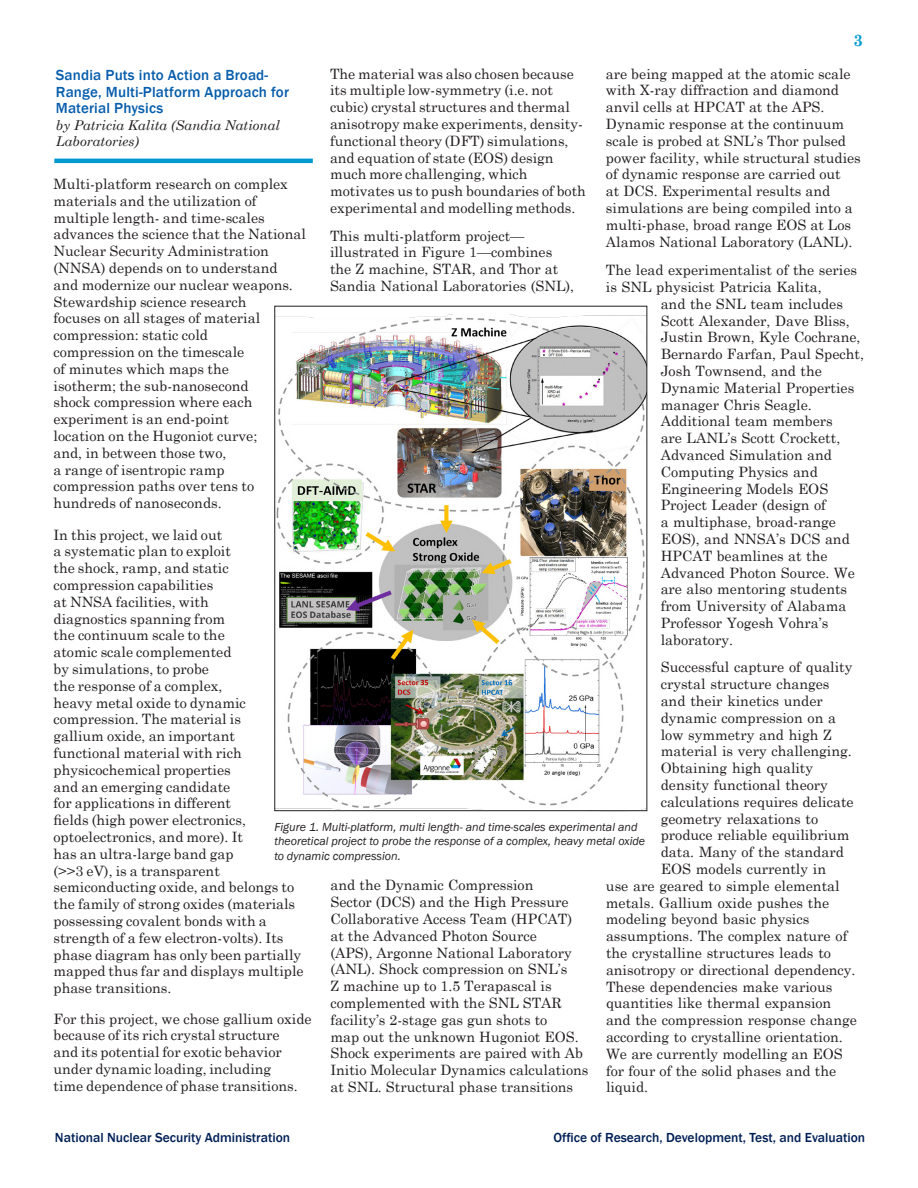
<style>
.page{position:relative;width:918px;height:1188px;background:#fff}
.page>*{position:absolute;margin:0;border:0;box-sizing:border-box;transform-origin:0 0}
.t1{font:700 16.5px "Century Schoolbook";color:#009ad0}
.Subheading{font:500 15px/16.5px "Franklin Gothic";letter-spacing:.01em;color:#075dac}
.Body_Text{font:14.25px/16.8px "Century Schoolbook";color:#231f20}
.Box_Text{font:14.25px "Century Schoolbook";color:#231f20}
.t2{font:500 13.5px "Franklin Gothic";color:#001f56}
.Subheading-2{font:italic 13.5px/16.5px "Century Schoolbook";color:#231f20}
.Captions{font:italic 12px/13.5px "Franklin Gothic";color:#231f20}
</style>
<div class="page">
<hr style="left:54px;top:159px;width:259px;height:4px;background:#009ad0">
<img style="left:275px;top:314px;width:372px;height:498px">
<p class="t1" style="left:854px;top:28px;width:11px">3</p>
<p class="Body_Text" style="left:606px;top:64px;width:256px">are being mapped at the atomic scale with X-ray diffraction and diamond anvil cells at HPCAT at the APS.<br>Dynamic response at the continuum scale is probed at SNL’s Thor pulsed power facility, while structural studies of dynamic response are carried out<br>at DCS. Experimental results and simulations are being compiled into a multi-phase, broad range EOS at Los Alamos National Laboratory (LANL).</p>
<p class="Box_Text" style="left:606px;top:258px;width:253px">The lead experimentalist of the series</p>
<p class="Box_Text" style="left:606px;top:275px;width:217px">is SNL physicist Patricia Kalita,</p>
<p class="Box_Text" style="left:661px;top:292px;width:184px">and the SNL team includes</p>
<p class="Box_Text" style="left:661px;top:309px;width:191px">Scott Alexander, Dave Bliss,</p>
<p class="Box_Text" style="left:661px;top:325px;width:201px">Justin Brown, Kyle Cochrane,</p>
<p class="Box_Text" style="left:661px;top:342px;width:205px">Bernardo Farfan, Paul Specht,</p>
<p class="Box_Text" style="left:661px;top:359px;width:163px">Josh Townsend, and the</p>
<p class="Box_Text" style="left:661px;top:376px;width:195px">Dynamic Material Properties</p>
<p class="Box_Text" style="left:661px;top:393px;width:153px">manager Chris Seagle.</p>
<p class="Box_Text" style="left:661px;top:409px;width:174px">Additional team members</p>
<p class="Box_Text" style="left:661px;top:426px;width:181px">are LANL’s Scott Crockett,</p>
<p class="Box_Text" style="left:661px;top:443px;width:173px">Advanced Simulation and</p>
<p class="Box_Text" style="left:661px;top:460px;width:159px">Computing Physics and</p>
<p class="Box_Text" style="left:661px;top:477px;width:169px">Engineering Models EOS</p>
<p class="Box_Text" style="left:661px;top:493px;width:167px">Project Leader (design of</p>
<p class="Box_Text" style="left:661px;top:510px;width:177px">a multiphase, broad-range</p>
<p class="Box_Text" style="left:661px;top:527px;width:191px">EOS), and NNSA’s DCS and</p>
<p class="Box_Text" style="left:661px;top:544px;width:168px">HPCAT beamlines at the</p>
<p class="Box_Text" style="left:661px;top:561px;width:196px">Advanced Photon Source. We</p>
<p class="Box_Text" style="left:661px;top:577px;width:188px">are also mentoring students</p>
<p class="Box_Text" style="left:661px;top:594px;width:187px">from University of Alabama</p>
<p class="Box_Text" style="left:661px;top:611px;width:169px">Professor Yogesh Vohra’s</p>
<p class="Box_Text" style="left:661px;top:628px;width:74px">laboratory.</p>
<p class="Body_Text" style="left:661px;top:658px;width:193px">Successful capture of quality</p>
<p class="Body_Text" style="left:661px;top:675px;width:170px">crystal structure changes</p>
<p class="Body_Text" style="left:661px;top:691px;width:164px">and their kinetics under</p>
<p class="Body_Text" style="left:661px;top:708px;width:177px">dynamic compression on a</p>
<p class="Body_Text" style="left:661px;top:725px;width:173px">low symmetry and high Z</p>
<p class="Body_Text" style="left:661px;top:742px;width:193px">material is very challenging.</p>
<p class="Body_Text" style="left:661px;top:759px;width:154px">Obtaining high quality</p>
<p class="Body_Text" style="left:661px;top:775px;width:169px">density functional theory</p>
<p class="Body_Text" style="left:661px;top:792px;width:194px">calculations requires delicate</p>
<p class="Body_Text" style="left:661px;top:809px;width:159px">geometry relaxations to</p>
<p class="Body_Text" style="left:661px;top:826px;width:190px">produce reliable equilibrium</p>
<p class="Body_Text" style="left:661px;top:843px;width:185px">data. Many of the standard</p>
<p class="Body_Text" style="left:661px;top:859px;width:167px">EOS models currently in</p>
<p class="Body_Text" style="left:606px;top:876px;width:235px">use are geared to simple elemental</p>
<p class="Body_Text" style="left:606px;top:893px;width:225px">metals. Gallium oxide pushes the</p>
<p class="Body_Text" style="left:606px;top:910px;width:205px">modeling beyond basic physics</p>
<p class="Body_Text" style="left:606px;top:926px;width:243px">assumptions. The complex nature of</p>
<p class="Body_Text" style="left:606px;top:943px;width:227px">the crystalline structures leads to</p>
<p class="Body_Text" style="left:606px;top:960px;width:251px">anisotropy or directional dependency.</p>
<p class="Body_Text" style="left:606px;top:977px;width:228px">These dependencies make various</p>
<p class="Body_Text" style="left:606px;top:994px;width:227px">quantities like thermal expansion</p>
<p class="Body_Text" style="left:606px;top:1010px;width:252px">and the compression response change</p>
<p class="Body_Text" style="left:606px;top:1027px;width:238px">according to crystalline orientation.</p>
<p class="Body_Text" style="left:606px;top:1044px;width:238px">We are currently modelling an EOS</p>
<p class="Body_Text" style="left:606px;top:1061px;width:232px">for four of the solid phases and the</p>
<p class="Body_Text" style="left:606px;top:1078px;width:44px">liquid.</p>
<p class="Body_Text" style="left:330px;top:64px;width:258px">The material was also chosen because its multiple low-symmetry (i.e. not cubic) crystal structures and thermal anisotropy make experiments, density&shy;functional theory (DFT) simulations, and equation of state (EOS) design much more challenging, which motivates us to push boundaries of both experimental and modelling methods.</p>
<p class="Body_Text" style="left:330px;top:226px;width:246px">This multi-platform project— illustrated in Figure 1—combines the Z machine, STAR, and Thor at Sandia National Laboratories (SNL),</p>
<p class="Subheading" style="left:56px;top:67px;width:235px">Sandia Puts into Action a Broad-<br>Range, Multi-Platform Approach for<br>Material Physics</p>
<p class="Subheading-2" style="left:56px;top:116px;width:226px">by Patricia Kalita (Sandia National<br>Laboratories)</p>
<p class="Body_Text" style="left:54px;top:174px;width:254px">Multi-platform research on complex materials and the utilization of multiple length- and time-scales advances the science that the National<br>Nuclear Security Administration (NNSA) depends on to understand and modernize our nuclear weapons.<br>Stewardship science research<br>focuses on all stages of material compression: static cold<br>compression on the timescale<br>of minutes which maps the<br>isotherm; the sub-nanosecond<br>shock compression where each experiment is an end-point<br>location on the Hugoniot curve;<br>and, in between those two,<br>a range of isentropic ramp compression paths over tens to hundreds of nanoseconds.</p>
<p class="Body_Text" style="left:54px;top:525px;width:252px">In this project, we laid out<br>a systematic plan to exploit<br>the shock, ramp, and static compression capabilities<br>at NNSA facilities, with<br>diagnostics spanning from<br>the continuum scale to the<br>atomic scale complemented<br>by simulations, to probe<br>the response of a complex,<br>heavy metal oxide to dynamic compression. The material is<br>gallium oxide, an important functional material with rich physicochemical properties<br>and an emerging candidate<br>for applications in different<br>fields (high power electronics, optoelectronics, and more). It<br>has an ultra-large band gap<br>(&gt;&gt;3 eV), is a transparent semiconducting oxide, and belongs to the family of strong oxides (materials possessing covalent bonds with a strength of a few electron-volts). Its phase diagram has only been partially mapped thus far and displays multiple phase transitions.</p>
<p class="Body_Text" style="left:54px;top:1009px;width:260px">For this project, we chose gallium oxide because of its rich crystal structure<br>and its potential for exotic behavior under dynamic loading, including<br>time dependence of phase transitions.</p>
<p class="Captions" style="left:274px;top:821px;width:372px">Figure 1. Multi-platform, multi length- and time-scales experimental and theoretical project to probe the response of a complex, heavy metal oxide</p>
<p class="Captions" style="left:274px;top:849px;width:128px">to dynamic compression.</p>
<p class="Body_Text" style="left:330px;top:876px;width:260px">and the Dynamic Compression<br>Sector (DCS) and the High Pressure Collaborative Access Team (HPCAT) at the Advanced Photon Source<br>(APS), Argonne National Laboratory (ANL). Shock compression on SNL’s<br>Z machine up to 1.5 Terapascal is complemented with the SNL STAR facility’s 2-stage gas gun shots to<br>map out the unknown Hugoniot EOS.<br>Shock experiments are paired with Ab Initio Molecular Dynamics calculations at SNL. Structural phase transitions</p>
<p class="t2" style="left:55px;top:1129px;width:237px">National Nuclear Security Administration</p>
<p class="t2" style="left:553px;top:1129px;width:313px">Office of Research, Development, Test, and Evaluation</p>
</div>
